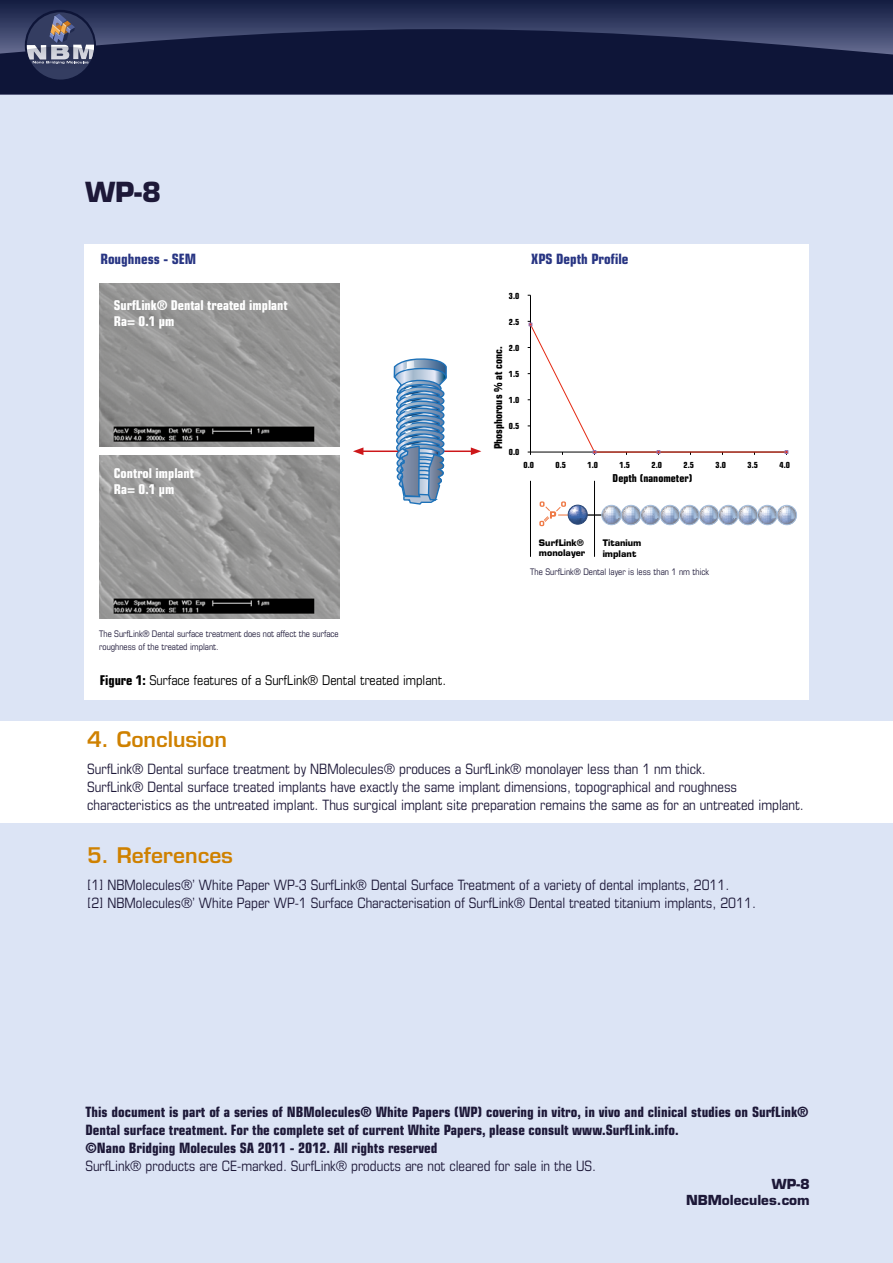
<style>
.page{position:relative;width:893px;height:1263px;background:#fff}
.page>*{position:absolute;margin:0;border:0;box-sizing:border-box;transform-origin:0 0}
.t1{font:700 27px "Eurostile";color:#1d1838}
.t2{font:600 21px "Eurostile";color:#cf8100}
.t3{font:condensed 14.25px/18px "Eurostile";color:#1d1838}
.t4{font:700 condensed 14.25px/18px "Eurostile";color:#1d1838}
.t5{font:700 condensed 14.25px "Eurostile";color:#283583}
.t6{font:700 condensed 13.5px/16.2px "Eurostile";color:#fff}
.t7{font:condensed 13.5px "Eurostile";color:#000}
.t8{font:700 13.5px/16.2px "Eurostile";color:#1d1838;text-align:right}
.t9{font:700 condensed 10.95px "Eurostile";color:#000}
.t10{font:condensed 9px/13.5px "Eurostile";color:#1d1838}
.t11{font:condensed 8.85px "Eurostile";color:#000}
.t12{font:700 8.85px/10.6px "Eurostile";color:#000}
.t13{font:700 condensed 8.4px "Eurostile";color:#000}
.s1{font-weight:700}
</style>
<div class="page">
<div style="left:0;top:56px;width:893px;height:1207px;background:#dce4f5"></div>
<div style="left:85px;top:245px;width:724px;height:455px;background:#fff"></div>
<div style="left:0;top:721px;width:893px;height:102px;background:#fff"></div>
<svg style="left:0;top:0;width:893px;height:29px;background:#262f54"></svg>
<svg style="left:0;top:29px;width:893px;height:65px;background:#151c3f"></svg>
<div style="left:25px;top:10px;width:71px;height:71px;background:#0e1538;border-radius:50%"></div>
<svg style="left:27px;top:12px;width:67px;height:68px;background:#505571"></svg>
<img style="left:99px;top:455px;width:240px;height:163px">
<img style="left:99px;top:284px;width:240px;height:163px">
<hr style="left:530px;top:295px;width:1px;height:157px;background:#000">
<svg style="left:528px;top:321px;width:260px;height:134px"></svg>
<hr style="left:530px;top:481px;width:1px;height:76px;background:#000">
<hr style="left:594px;top:481px;width:1px;height:76px;background:#000">
<svg style="left:539px;top:501px;width:258px;height:25px"></svg>
<div style="left:568px;top:505px;width:19px;height:19px;border:1px solid #294676;border-radius:50%"></div>
<hr style="left:361px;top:450px;width:38px;height:2px;background:#cd171a">
<svg style="left:353px;top:447px;width:10px;height:8px"></svg>
<hr style="left:441px;top:450px;width:32px;height:2px;background:#cd171a">
<svg style="left:471px;top:447px;width:10px;height:8px"></svg>
<svg style="left:393px;top:358px;width:54px;height:147px"></svg>
<h1 class="t1" style="left:85px;top:175px;width:77px">WP-8</h1>
<p class="t5" style="left:100px;top:251px;width:97px">Roughness - SEM</p>
<p class="t5" style="left:531px;top:251px;width:99px">XPS Depth Profile</p>
<p class="t6" style="left:114px;top:297px;width:175px">SurfLink® Dental treated implant<br>Ra= 0.1 µm</p>
<p class="t6" style="left:114px;top:465px;width:82px">Control implant<br>Ra= 0.1 µm</p>
<p class="t10" style="left:99px;top:626px;width:241px">The SurfLink® Dental surface treatment does not affect the surface roughness of the treated implant.</p>
<p class="t7" style="left:100px;top:672px;width:348px"><span class="s1">Figure 1:</span> Surface features of a SurfLink® Dental treated implant.</p>
<p class="t13" style="left:509px;top:290px;width:12px">3.0</p>
<p class="t13" style="left:509px;top:317px;width:12px">2.5</p>
<p class="t13" style="left:509px;top:343px;width:12px">2.0</p>
<p class="t9" style="left:492px;top:449px;width:105px;rotate:-90deg">Phosphorous % at conc.</p>
<p class="t13" style="left:509px;top:369px;width:12px">1.5</p>
<p class="t13" style="left:509px;top:395px;width:12px">1.0</p>
<p class="t13" style="left:509px;top:421px;width:12px">0.5</p>
<p class="t13" style="left:509px;top:447px;width:12px">0.0</p>
<p class="t13" style="left:524px;top:460px;width:12px">0.0</p>
<p class="t13" style="left:556px;top:460px;width:12px">0.5</p>
<p class="t13" style="left:588px;top:460px;width:12px">1.0</p>
<p class="t13" style="left:620px;top:460px;width:12px">1.5</p>
<p class="t13" style="left:652px;top:460px;width:12px">2.0</p>
<p class="t13" style="left:684px;top:460px;width:12px">2.5</p>
<p class="t13" style="left:716px;top:460px;width:12px">3.0</p>
<p class="t13" style="left:748px;top:460px;width:12px">3.5</p>
<p class="t13" style="left:780px;top:460px;width:12px">4.0</p>
<p class="t9" style="left:613px;top:471px;width:81px">Depth (nanometer)</p>
<p class="t12" style="left:539px;top:537px;width:48px">SurfLink® monolayer</p>
<p class="t11" style="left:530px;top:564px;width:177px">The SurfLink® Dental layer is less than 1 nm thick</p>
<p class="t12" style="left:603px;top:537px;width:40px">Titanium implant</p>
<p class="t10" style="left:530px;top:565px;width:180px">The SurfLink® Dental layer is less than 1 nm thick</p>
<h2 class="t2" style="left:87px;top:726px;width:141px">4. Conclusion</h2>
<p class="t3" style="left:87px;top:760px;width:718px">SurfLink® Dental surface treatment by NBMolecules® produces a SurfLink® monolayer less than 1 nm thick.<br>SurfLink® Dental surface treated implants have exactly the same implant dimensions, topographical and roughness characteristics as the untreated implant. Thus surgical implant site preparation remains the same as for an untreated implant.</p>
<h2 class="t2" style="left:87px;top:842px;width:147px">5. References</h2>
<p class="t3" style="left:87px;top:875px;width:670px">[1] NBMolecules®’ White Paper WP-3 SurfLink® Dental Surface Treatment of a variety of dental implants, 2011.<br>[2] NBMolecules®’ White Paper WP-1 Surface Characterisation of SurfLink® Dental treated titanium implants, 2011.</p>
<p class="t4" style="left:85px;top:1102px;width:725px">This document is part of a series of NBMolecules® White Papers (WP) covering in vitro, in vivo and clinical studies on SurfLink®<br>Dental surface treatment. For the complete set of current White Papers, please consult www.SurfLink.info.<br>©Nano Bridging Molecules SA 2011 - 2012. All rights reserved</p>
<p class="t3" style="left:85px;top:1156px;width:512px">SurfLink® products are CE-marked. SurfLink® products are not cleared for sale in the US.</p>
<p class="t8" style="left:686px;top:1176px;width:125px">WP-8<br>NBMolecules.com</p>
</div>
